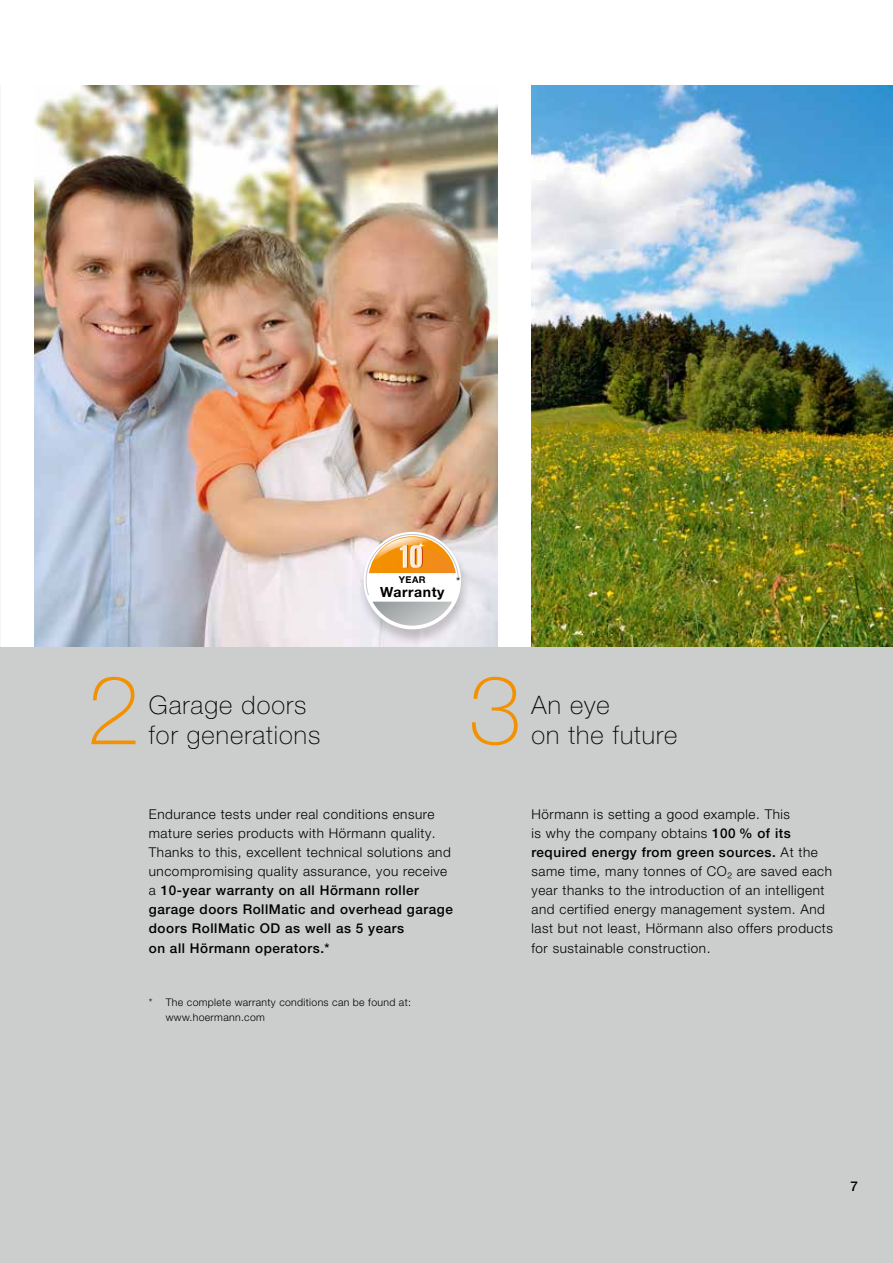
<style>
.page{position:relative;width:893px;height:1263px;background:#fff}
.page>*{position:absolute;margin:0;border:0;box-sizing:border-box;transform-origin:0 0}
.t1{font:100 96px "Hoermann Helvetica Neue";color:#f39100}
.t2{font:100 25.5px/29.7px "Hoermann Helvetica Neue";letter-spacing:.04em;color:#000}
.t3{font:700 14.1px "Hoermann Helvetica Neue";letter-spacing:.04em;color:#000}
.t4{font:300 13.5px/19.2px "Hoermann Helvetica Neue";letter-spacing:.04em;color:#000}
.t5{font:500 13.5px "Hoermann Helvetica Neue";color:#000}
.t6{font:300 10.5px/14.9px "Hoermann Helvetica Neue";letter-spacing:.03em;color:#000}
.t7{font:700 9.3px "Hoermann Helvetica Neue";color:#000}
.s1{font-weight:500}
</style>
<div class="page">
<div style="left:0;top:646px;width:893px;height:617px;background:#cccdcd"></div>
<img style="left:34px;top:85px;width:463px;height:561px">
<div style="left:357px;top:532px;width:114px;height:114px;background:#000;opacity:.2"></div>
<div style="left:364px;top:532px;width:97px;height:97px;background:#fff;border-radius:50%"></div>
<svg style="left:372px;top:602px;width:80px;height:24px;background:#c1c3c5"></svg>
<svg style="left:365px;top:534px;width:95px;height:62px"></svg>
<img style="left:531px;top:85px;width:362px;height:561px">
<p class="t7" style="left:399px;top:573px;width:28px">YEAR</p>
<p class="t3" style="left:380px;top:582px;width:66px">Warranty</p>
<h1 class="t1" style="left:87px;top:642px;width:55px">2</h1>
<h1 class="t1" style="left:469px;top:642px;width:55px">3</h1>
<h2 class="t2" style="left:149px;top:689px;width:173px">Garage doors for generations</h2>
<h2 class="t2" style="left:531px;top:689px;width:147px">An eye<br>on the future</h2>
<p class="t4" style="left:149px;top:803px;width:306px">Endurance tests under real conditions ensure mature series products with Hörmann quality.<br>Thanks to this, excellent technical solutions and uncompromising quality assurance, you receive a <span class="s1">10-year warranty on all Hörmann roller garage doors RollMatic and overhead garage doors RollMatic OD as well as 5 years<br>on all Hörmann operators.*</span></p>
<p class="t6" style="left:166px;top:994px;width:247px;text-indent:-17px">* The complete warranty conditions can be found at: www.hoermann.com</p>
<p class="t4" style="left:531px;top:803px;width:303px">Hörmann is setting a good example. This<br>is why the company obtains <span class="s1">100 % of its required energy from green sources.</span> At the same time, many tonnes of CO² are saved each year thanks to the introduction of an intelligent and certified energy management system. And last but not least, Hörmann also offers products for sustainable construction.</p>
<p class="t5" style="left:850px;top:1176px;width:9px">7</p>
</div>
